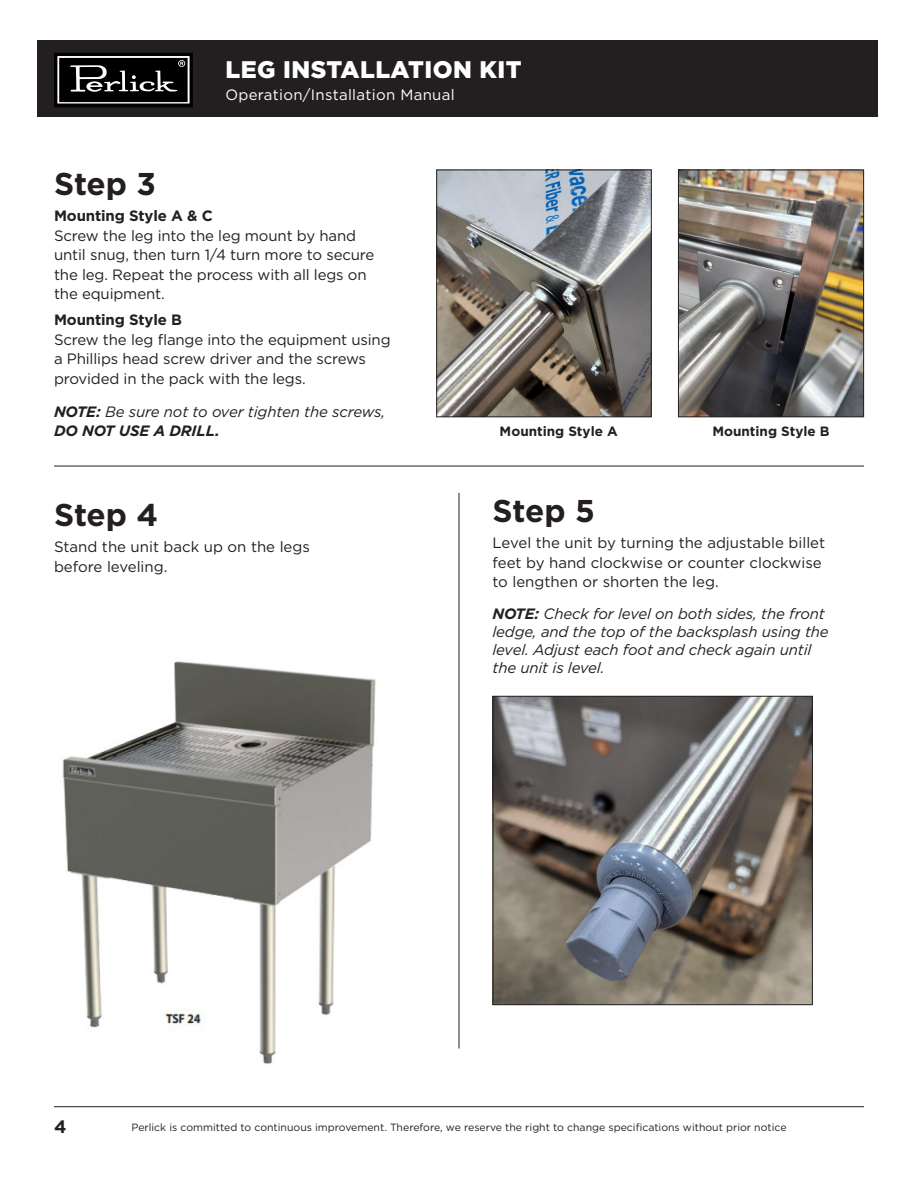
<style>
.page{position:relative;width:918px;height:1188px;background:#fff}
.page>*{position:absolute;margin:0;border:0;box-sizing:border-box;transform-origin:0 0}
.t1{font:700 31.5px "Gotham";letter-spacing:-.005em;color:#231f20}
.t2{font:900 24px "Gotham";letter-spacing:.02em;color:#fff}
.t3{font:700 18px "Gotham";color:#231f20}
.t4{font:15px/19.5px "Gotham";letter-spacing:-.01em;color:#231f20}
.t5{font:italic 15px/18px "Gotham";letter-spacing:-.01em;color:#231f20}
.t6{font:15px "Gotham";letter-spacing:.02em;color:#fff}
.t7{font:700 13.5px "Gotham";color:#231f20}
.t8{font:10.5px "Gotham";color:#231f20}
.s1{font-weight:700}
</style>
<div class="page">
<div style="left:37px;top:40px;width:841px;height:77px;background:#231f20"></div>
<hr style="left:54px;top:1106px;width:810px;height:1px;background:#231f20">
<svg style="left:54px;top:53px;width:139px;height:54px;background:#2d2d2d"></svg>
<img style="left:438px;top:172px;width:212px;height:243px">
<div style="left:436px;top:170px;width:216px;height:247px;border:1px solid #231f20"></div>
<img style="left:680px;top:172px;width:182px;height:243px">
<div style="left:678px;top:170px;width:186px;height:247px;border:1px solid #231f20"></div>
<img style="left:62px;top:661px;width:314px;height:403px">
<img style="left:495px;top:698px;width:316px;height:305px">
<div style="left:493px;top:696px;width:320px;height:309px;border:1px solid #231f20"></div>
<hr style="left:54px;top:466px;width:810px;height:1px;background:#231f20">
<hr style="left:459px;top:493px;width:1px;height:555px;background:#231f20">
<h2 class="t2" style="left:225px;top:53px;width:298px">LEG INSTALLATION KIT</h2>
<p class="t6" style="left:225px;top:85px;width:231px">Operation/Installation Manual</p>
<p class="t1" style="left:54px;top:163px;width:104px">Step 3</p>
<p class="t4" style="left:54px;top:206px;width:322px"><span class="s1">Mounting Style A &amp; C<br></span>Screw the leg into the leg mount by hand until snug, then turn 1/4 turn more to secure the leg. Repeat the process with all legs on the equipment.</p>
<p class="t4" style="left:54px;top:310px;width:338px"><span class="s1">Mounting Style B<br></span>Screw the leg flange into the equipment using a Phillips head screw driver and the screws provided in the pack with the legs.</p>
<p class="t5" style="left:54px;top:401px;width:333px;line-height:19.5px"><span class="s1">NOTE:</span> Be sure not to over tighten the screws,<br><span class="s1">DO NOT USE A DRILL.</span></p>
<p class="t1" style="left:54px;top:494px;width:106px">Step 4</p>
<p class="t4" style="left:54px;top:537px;width:257px">Stand the unit back up on the legs before leveling.</p>
<p class="t7" style="left:500px;top:423px;width:120px">Mounting Style A</p>
<p class="t7" style="left:712px;top:423px;width:119px">Mounting Style B</p>
<p class="t1" style="left:492px;top:490px;width:104px">Step 5</p>
<p class="t4" style="left:492px;top:533px;width:334px">Level the unit by turning the adjustable billet feet by hand clockwise or counter clockwise to lengthen or shorten the leg.</p>
<p class="t5" style="left:492px;top:604px;width:338px"><span class="s1">NOTE:</span> Check for level on both sides, the front ledge, and the top of the backsplash using the level. Adjust each foot and check again until the unit is level.</p>
<p class="t3" style="left:54px;top:1114px;width:14px">4</p>
<p class="t8" style="left:131px;top:1120px;width:657px">Perlick is committed to continuous improvement. Therefore, we reserve the right to change specifications without prior notice</p>
</div>
